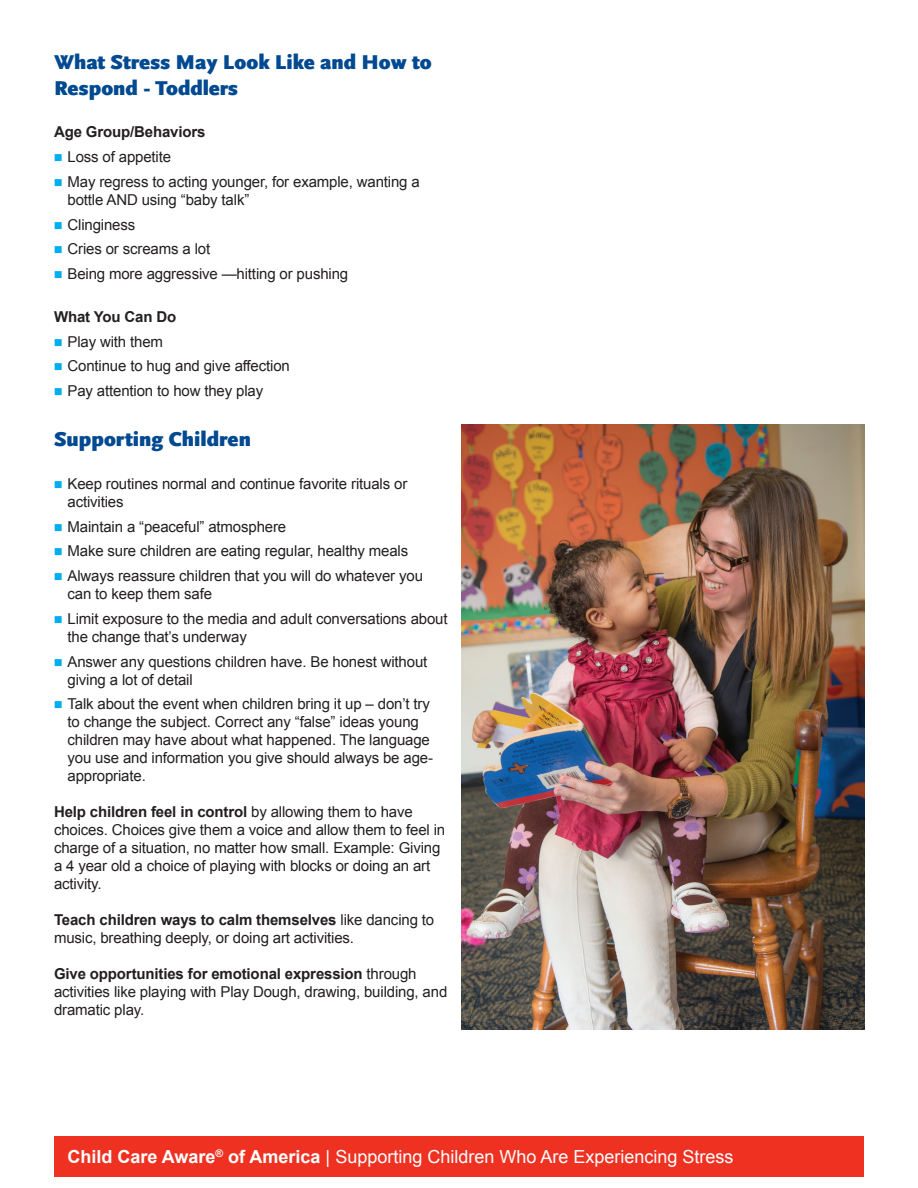
<style>
.page{position:relative;width:918px;height:1188px;background:#fff}
.page>*{position:absolute;margin:0;border:0;box-sizing:border-box;transform-origin:0 0}
.t1{font:900 21px/25.2px "Scala Sans Offc";color:#014990}
.t2{font:18px "Arial";color:#fff}
.t3{font:15px/18px "Arial";letter-spacing:-.01em;color:#231f20}
.t4{font:700 15px "Arial";letter-spacing:-.01em;color:#231f20}
.s1{color:#00aeef}
.s2{font-weight:700}
</style>
<div class="page">
<div style="left:54px;top:1136px;width:810px;height:41px;background:#ef3122"></div>
<img style="left:461px;top:424px;width:403px;height:605px">
<h1 class="t1" style="left:54px;top:50px;width:379px">What Stress May Look Like and How to<br>Respond - Toddlers</h1>
<p class="t4" style="left:54px;top:122px;width:153px">Age Group/Behaviors</p>
<p class="t3" style="left:54px;top:148px;width:119px"><span class="s1">■</span> Loss of appetite</p>
<p class="t3" style="left:68px;top:173px;width:354px;text-indent:-14px"><span class="s1">■</span> May regress to acting younger, for example, wanting a bottle AND using “baby talk”</p>
<p class="t3" style="left:54px;top:216px;width:83px"><span class="s1">■</span> Clinginess</p>
<p class="t3" style="left:54px;top:240px;width:158px"><span class="s1">■</span> Cries or screams a lot</p>
<p class="t3" style="left:54px;top:265px;width:296px"><span class="s1">■</span> Being more aggressive —hitting or pushing</p>
<p class="t4" style="left:54px;top:307px;width:124px">What You Can Do</p>
<p class="t3" style="left:54px;top:333px;width:111px"><span class="s1">■</span> Play with them</p>
<p class="t3" style="left:54px;top:357px;width:237px"><span class="s1">■</span> Continue to hug and give affection</p>
<p class="t3" style="left:54px;top:382px;width:211px"><span class="s1">■</span> Pay attention to how they play</p>
<h1 class="t1" style="left:54px;top:427px;width:198px">Supporting Children</h1>
<p class="t3" style="left:68px;top:475px;width:341px;text-indent:-14px"><span class="s1">■</span> Keep routines normal and continue favorite rituals or activities</p>
<p class="t3" style="left:54px;top:517px;width:234px"><span class="s1">■</span> Maintain a “peaceful” atmosphere</p>
<p class="t3" style="left:54px;top:542px;width:356px"><span class="s1">■</span> Make sure children are eating regular, healthy meals</p>
<p class="t3" style="left:68px;top:567px;width:357px;text-indent:-14px"><span class="s1">■</span> Always reassure children that you will do whatever you can to keep them safe</p>
<p class="t3" style="left:68px;top:610px;width:382px;text-indent:-14px"><span class="s1">■</span> Limit exposure to the media and adult conversations about the change that’s underway</p>
<p class="t3" style="left:68px;top:652px;width:361px;text-indent:-14px"><span class="s1">■</span> Answer any questions children have. Be honest without giving a lot of detail</p>
<p class="t3" style="left:68px;top:695px;width:367px;text-indent:-14px"><span class="s1">■</span> Talk about the event when children bring it up – don’t try to change the subject. Correct any “false” ideas young children may have about what happened. The language you use and information you give should always be age&shy;appropriate.</p>
<p class="t3" style="left:54px;top:803px;width:393px"><span class="s2">Help children feel in control</span> by allowing them to have choices. Choices give them a voice and allow them to feel in charge of a situation, no matter how small. Example: Giving a 4 year old a choice of playing with blocks or doing an art activity.</p>
<p class="t3" style="left:54px;top:911px;width:382px"><span class="s2">Teach children ways to calm themselves</span> like dancing to music, breathing deeply, or doing art activities.</p>
<p class="t3" style="left:54px;top:965px;width:395px"><span class="s2">Give opportunities for emotional expression</span> through activities like playing with Play Dough, drawing, building, and dramatic play.</p>
<p class="t2" style="left:68px;top:1145px;width:668px"><span class="s2">Child Care Aware</span><sup>®</sup> <span class="s2">of America</span> | Supporting Children Who Are Experiencing Stress</p>
</div>
